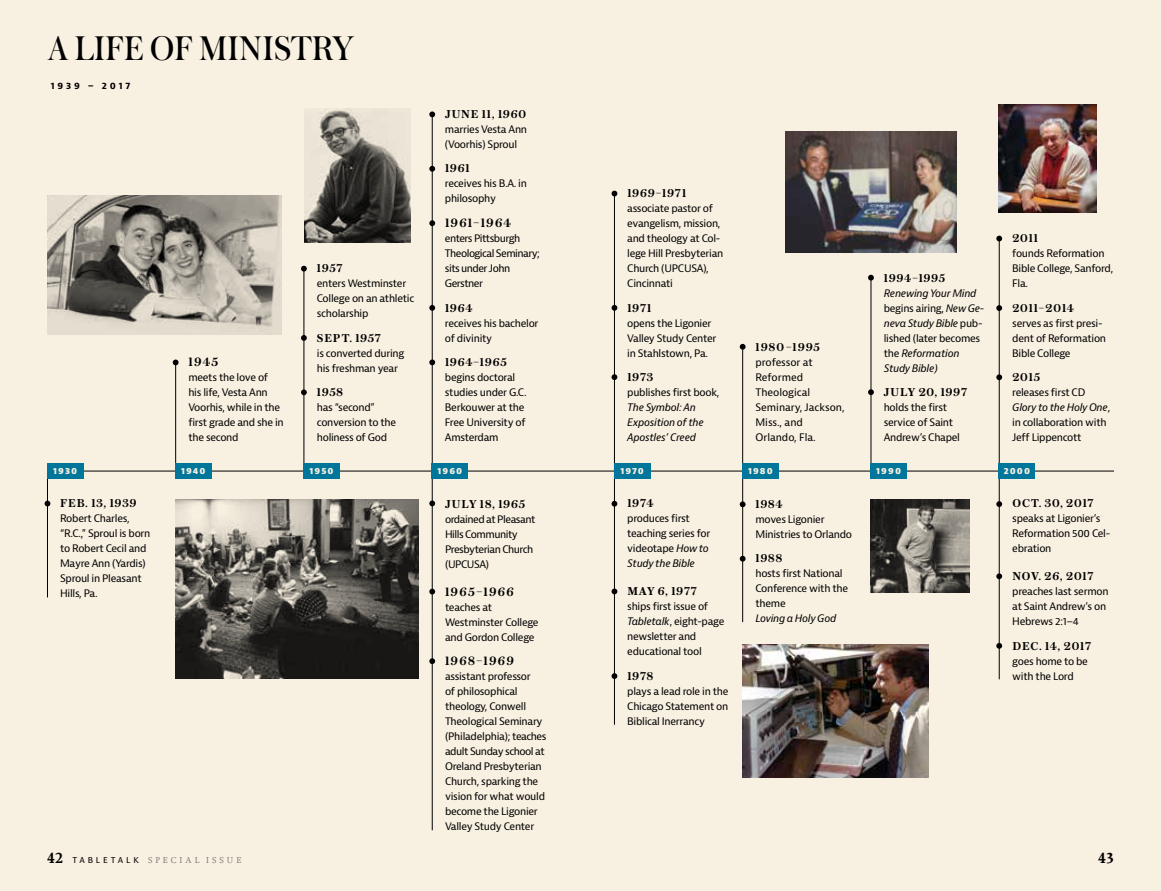
<style>
.page{position:relative;width:1161px;height:891px;background:#f8f0e1}
.page>*{position:absolute;margin:0;border:0;box-sizing:border-box;transform-origin:0 0}
.t1{font:36px "Austin";letter-spacing:.015em;color:#000}
.t2{font:700 15.75px "Proforma";color:#000}
.t3{font:600 12.75px "Austin Text";letter-spacing:.11em;color:#000}
.t4{font:600 12px "Austin Text";letter-spacing:.075em;color:#000}
.t5{font:600 12px "Austin Text";letter-spacing:.1em;color:#000}
.t6{font:10.2px/15px "Bernina Sans";letter-spacing:-.03em;color:#000}
.t7{font:italic 10.2px/15px "Bernina Sans";letter-spacing:-.025em;color:#000}
.t8{font:10.2px/15px "Bernina Sans";letter-spacing:-.005em;color:#000}
.t9{font:10.2px/15px "Bernina Sans";letter-spacing:-.05em;color:#000}
.t10{font:10.2px/15px "Bernina Sans";letter-spacing:-.055em;color:#000}
.t11{font:9px "Proforma";letter-spacing:.33em;color:#6d6e71}
.t12{font:700 9px "Bernina Sans";letter-spacing:.315em;color:#000}
.t13{font:800 8.7px "Bernina Sans";letter-spacing:.12em;color:#f8f0e1}
.s1{font-style:normal}
.s2{font-style:italic}
.s3{font-weight:700;font-size:15.75px;color:#000}
.s4{font-family:"Bernina Sans";font-size:8.7px;color:#000}
</style>
<div class="page">
<img style="left:743px;top:645px;width:185px;height:132px">
<img style="left:304px;top:109px;width:106px;height:134px">
<img style="left:47px;top:195px;width:234px;height:140px">
<hr style="left:742px;top:347px;width:1px;height:275px;background:#000">
<hr style="left:304px;top:269px;width:1px;height:202px;background:#000">
<hr style="left:871px;top:277px;width:1px;height:194px;background:#000">
<hr style="left:432px;top:116px;width:1px;height:714px;background:#000">
<hr style="left:614px;top:192px;width:1px;height:533px;background:#000">
<hr style="left:175px;top:362px;width:1px;height:109px;background:#000">
<hr style="left:47px;top:471px;width:1067px;height:1px;background:#000">
<hr style="left:47px;top:471px;width:1px;height:126px;background:#000">
<div style="left:871px;top:463px;width:36px;height:16px;background:#00769b"></div>
<div style="left:742px;top:463px;width:36px;height:16px;background:#00769b"></div>
<div style="left:614px;top:463px;width:36px;height:16px;background:#00769b"></div>
<div style="left:432px;top:463px;width:36px;height:16px;background:#00769b"></div>
<div style="left:303px;top:463px;width:37px;height:16px;background:#00769b"></div>
<div style="left:175px;top:463px;width:36px;height:16px;background:#00769b"></div>
<div style="left:47px;top:463px;width:36px;height:16px;background:#00769b"></div>
<svg style="left:429px;top:501px;width:6px;height:5px"></svg>
<svg style="left:429px;top:359px;width:6px;height:6px"></svg>
<svg style="left:301px;top:389px;width:6px;height:6px"></svg>
<svg style="left:45px;top:501px;width:5px;height:5px"></svg>
<svg style="left:301px;top:335px;width:6px;height:6px"></svg>
<svg style="left:301px;top:266px;width:6px;height:6px"></svg>
<svg style="left:429px;top:589px;width:6px;height:6px"></svg>
<svg style="left:429px;top:658px;width:6px;height:6px"></svg>
<svg style="left:429px;top:305px;width:6px;height:6px"></svg>
<svg style="left:429px;top:220px;width:6px;height:6px"></svg>
<svg style="left:429px;top:166px;width:6px;height:6px"></svg>
<svg style="left:429px;top:111px;width:6px;height:6px"></svg>
<svg style="left:173px;top:360px;width:6px;height:5px"></svg>
<svg style="left:612px;top:191px;width:5px;height:5px"></svg>
<svg style="left:612px;top:305px;width:5px;height:6px"></svg>
<svg style="left:740px;top:344px;width:6px;height:6px"></svg>
<svg style="left:740px;top:501px;width:6px;height:6px"></svg>
<svg style="left:868px;top:275px;width:6px;height:6px"></svg>
<svg style="left:868px;top:389px;width:6px;height:6px"></svg>
<svg style="left:740px;top:556px;width:6px;height:6px"></svg>
<svg style="left:612px;top:374px;width:5px;height:6px"></svg>
<svg style="left:612px;top:501px;width:5px;height:6px"></svg>
<svg style="left:612px;top:589px;width:5px;height:5px"></svg>
<svg style="left:612px;top:673px;width:5px;height:6px"></svg>
<img style="left:176px;top:500px;width:243px;height:178px">
<img style="left:871px;top:500px;width:98px;height:92px">
<img style="left:785px;top:131px;width:171px;height:122px">
<img style="left:999px;top:104px;width:98px;height:109px">
<hr style="left:999px;top:239px;width:1px;height:440px;background:#000">
<div style="left:999px;top:463px;width:36px;height:16px;background:#00769b"></div>
<svg style="left:996px;top:305px;width:6px;height:6px"></svg>
<svg style="left:996px;top:374px;width:6px;height:6px"></svg>
<svg style="left:996px;top:501px;width:6px;height:6px"></svg>
<svg style="left:996px;top:573px;width:6px;height:6px"></svg>
<svg style="left:996px;top:643px;width:6px;height:6px"></svg>
<svg style="left:996px;top:236px;width:6px;height:5px"></svg>
<h1 class="t1" style="left:48px;top:24px;width:309px">A LIFE OF MINISTRY</h1>
<p class="t12" style="left:51px;top:80px;width:81px">1939 – 2017</p>
<p class="t3" style="left:189px;top:353px;width:31px">1945</p>
<p class="t6" style="left:188px;top:370px;width:97px">meets the love of his life, Vesta Ann<br>Voorhis, while in the first grade and she in the second</p>
<p class="t4" style="left:317px;top:260px;width:27px">1957</p>
<p class="t6" style="left:317px;top:276px;width:99px">enters Westminster<br>College on an athletic scholarship</p>
<p class="t4" style="left:317px;top:329px;width:65px">SEPT. 1957</p>
<p class="t6" style="left:317px;top:346px;width:89px">is converted during his freshman year</p>
<p class="t4" style="left:317px;top:384px;width:28px">1958</p>
<p class="t6" style="left:317px;top:400px;width:81px">has “second” conversion to the holiness of God</p>
<p class="t4" style="left:445px;top:105px;width:83px">JUNE 11, 1960</p>
<p class="t6" style="left:445px;top:122px;width:84px">marries Vesta Ann (Voorhis) Sproul</p>
<p class="t4" style="left:445px;top:160px;width:26px">1961</p>
<p class="t6" style="left:445px;top:176px;width:84px">receives his B.A. in philosophy</p>
<p class="t3" style="left:445px;top:214px;width:67px">1961–1964</p>
<p class="t10" style="left:445px;top:231px;width:96px">enters Pittsburgh<br>Theological Seminary; sits under John<br>Gerstner</p>
<p class="t4" style="left:445px;top:299px;width:29px">1964</p>
<p class="t6" style="left:445px;top:316px;width:95px">receives his bachelor of divinity</p>
<p class="t4" style="left:445px;top:354px;width:63px">1964–1965</p>
<p class="t6" style="left:445px;top:370px;width:83px">begins doctoral studies under G.C.<br>Berkouwer at the<br>Free University of<br>Amsterdam</p>
<p class="t4" style="left:627px;top:185px;width:60px">1969–1971</p>
<p class="t6" style="left:627px;top:201px;width:98px">associate pastor of evangelism, mission, and theology at Col&shy;lege Hill Presbyterian<br>Church (UPCUSA),<br>Cincinnati</p>
<p class="t4" style="left:627px;top:299px;width:25px">1971</p>
<p class="t6" style="left:627px;top:316px;width:91px">opens the Ligonier<br>Valley Study Center in Stahlstown, Pa.</p>
<p class="t4" style="left:627px;top:369px;width:27px">1973</p>
<p class="t6" style="left:627px;top:385px;width:94px">publishes first book,</p>
<p class="t7" style="left:627px;top:400px;width:78px">The Symbol: An<br>Exposition of the<br>Apostles’ Creed</p>
<p class="t5" style="left:756px;top:339px;width:66px">1980–1995</p>
<p class="t8" style="left:756px;top:355px;width:91px">professor at<br>Reformed<br>Theological<br>Seminary, Jackson,<br>Miss., and<br>Orlando, Fla.</p>
<p class="t4" style="left:884px;top:269px;width:63px">1994–1995</p>
<p class="t7" style="left:884px;top:286px;width:102px">Renewing Your Mind <span class="s1">begins airing,</span> New Ge&shy;neva Study Bible <span class="s1">pub&shy;lished (later becomes the</span> Reformation<br>Study Bible)</p>
<p class="t4" style="left:884px;top:384px;width:85px">JULY 20, 1997</p>
<p class="t6" style="left:884px;top:400px;width:78px">holds the first service of Saint<br>Andrew’s Chapel</p>
<p class="t13" style="left:53px;top:465px;width:25px">1930</p>
<p class="t13" style="left:181px;top:465px;width:26px">1940</p>
<p class="t13" style="left:310px;top:465px;width:26px">1950</p>
<p class="t13" style="left:438px;top:465px;width:26px">1960</p>
<p class="t13" style="left:620px;top:465px;width:25px">1970</p>
<p class="t13" style="left:748px;top:465px;width:26px">1980</p>
<p class="t13" style="left:876px;top:465px;width:26px">1990</p>
<p class="t4" style="left:60px;top:495px;width:78px">FEB. 13, 1939</p>
<p class="t6" style="left:60px;top:511px;width:92px">Robert Charles, “R.C.,” Sproul is born to Robert Cecil and<br>Mayre Ann (Yardis)<br>Sproul in Pleasant<br>Hills, Pa.</p>
<p class="t4" style="left:627px;top:495px;width:27px">1974</p>
<p class="t6" style="left:627px;top:511px;width:85px">produces first teaching series for videotape <span class="s2">How to<br>Study the Bible</span></p>
<p class="t4" style="left:627px;top:583px;width:71px">MAY 6, 1977</p>
<p class="t6" style="left:627px;top:599px;width:99px">ships first issue of<br><span class="s2">Tabletalk</span>, eight-page newsletter and educational tool</p>
<p class="t4" style="left:627px;top:667px;width:27px">1978</p>
<p class="t6" style="left:627px;top:684px;width:103px;text-align:justify">plays a lead role in the Chicago Statement on Biblical Inerrancy</p>
<p class="t4" style="left:445px;top:495px;width:82px">JULY 18, 1965</p>
<p class="t9" style="left:445px;top:512px;width:92px">ordained at Pleasant<br>Hills Community<br>Presbyterian Church (UPCUSA)</p>
<p class="t3" style="left:445px;top:582px;width:70px">1965–1966</p>
<p class="t6" style="left:445px;top:600px;width:95px">teaches at<br>Westminster College and Gordon College</p>
<p class="t3" style="left:445px;top:652px;width:70px">1968–1969</p>
<p class="t6" style="left:445px;top:669px;width:103px">assistant professor<br>of philosophical theology, Conwell<br>Theological Seminary (Philadelphia); teaches adult Sunday school at<br>Oreland Presbyterian<br>Church, sparking the vision for what would become the Ligonier<br>Valley Study Center</p>
<p class="t4" style="left:756px;top:495px;width:28px">1984</p>
<p class="t6" style="left:756px;top:512px;width:98px">moves Ligonier<br>Ministries to Orlando</p>
<p class="t4" style="left:756px;top:550px;width:28px">1988</p>
<p class="t6" style="left:756px;top:566px;width:94px">hosts first National<br>Conference with the theme</p>
<p class="t7" style="left:756px;top:611px;width:82px">Loving a Holy God</p>
<p class="t4" style="left:1012px;top:230px;width:27px">2011</p>
<p class="t6" style="left:1012px;top:246px;width:103px">founds Reformation<br>Bible College, Sanford,<br>Fla.</p>
<p class="t4" style="left:1012px;top:299px;width:63px">2011–2014</p>
<p class="t6" style="left:1012px;top:316px;width:95px">serves as first presi&shy;dent of Reformation<br>Bible College</p>
<p class="t4" style="left:1012px;top:369px;width:29px">2015</p>
<p class="t6" style="left:1012px;top:385px;width:100px">releases first CD<br><span class="s2">Glory to the Holy One</span>, in collaboration with<br>Jeff Lippencott</p>
<p class="t13" style="left:1004px;top:465px;width:28px">2000</p>
<p class="t4" style="left:1012px;top:495px;width:82px">OCT. 30, 2017</p>
<p class="t6" style="left:1012px;top:511px;width:99px">speaks at Ligonier’s<br>Reformation 500 Cel&shy;ebration</p>
<p class="t4" style="left:1012px;top:568px;width:82px">NOV. 26, 2017</p>
<p class="t6" style="left:1012px;top:584px;width:98px">preaches last sermon at Saint Andrew’s on<br>Hebrews 2:1–4</p>
<p class="t4" style="left:1012px;top:637px;width:80px">DEC. 14, 2017</p>
<p class="t6" style="left:1012px;top:654px;width:77px">goes home to be with the Lord</p>
<p class="t11" style="left:47px;top:855px;width:196px"><span class="s3">42</span> <span class="s4">TABLETALK</span> SPECIAL ISSUE</p>
<h2 class="t2" style="left:1098px;top:848px;width:17px">43</h2>
</div>
